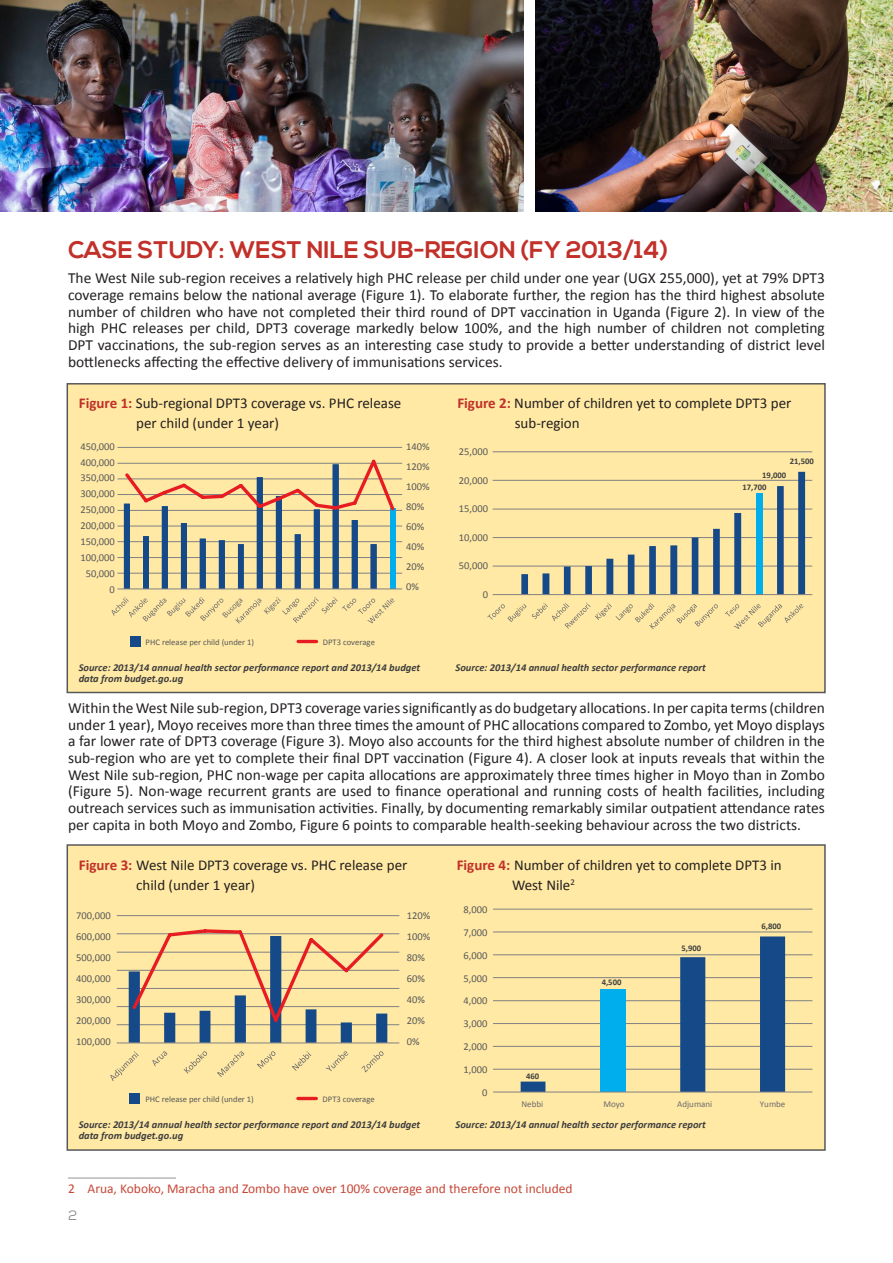
<style>
.page{position:relative;width:893px;height:1263px;background:#fff}
.page>*{position:absolute;margin:0;border:0;box-sizing:border-box;transform-origin:0 0}
.HEADING_2{font:700 24px "Nexa";color:#c13029}
.BODY{font:15.45px/16.6px "Calibri";color:#231f20;text-align:justify}
.t1{font:15px/19.5px "Calibri";color:#231f20}
.FOOTNOTE{font:13.5px "Calibri";color:#c74737}
.HEADING_1{font:13.5px "Nexa";color:#808285}
.FOOTNOTE-2{font:italic 700 10.5px/11.4px "Calibri";color:#3e3e3f}
.t2{font:10.5px/21px "Calibri";color:#58595b}
.t3{font:9px "Calibri";color:#6c6c6c}
.t4{font:8.55px "Calibri";color:#595959}
.t5{font:700 8.55px "Calibri";color:#404040}
.s1{font-weight:700;color:#c13029}
</style>
<div class="page">
<hr style="left:68px;top:1178px;width:108px;height:1px;background:#939598">
<img style="left:0;top:0;width:523px;height:212px">
<img style="left:536px;top:0;width:357px;height:212px">
<div style="left:67px;top:383px;width:759px;height:310px;background:#ffe9a4;border:2px solid #57585a"></div>
<hr style="left:117px;top:573px;width:285px;height:1px;background:#808184">
<hr style="left:117px;top:557px;width:285px;height:1px;background:#808184">
<hr style="left:117px;top:541px;width:285px;height:1px;background:#808184">
<hr style="left:117px;top:526px;width:285px;height:1px;background:#808184">
<hr style="left:117px;top:510px;width:285px;height:1px;background:#808184">
<hr style="left:117px;top:494px;width:285px;height:1px;background:#808184">
<hr style="left:117px;top:479px;width:285px;height:1px;background:#808184">
<hr style="left:117px;top:463px;width:285px;height:1px;background:#808184">
<hr style="left:117px;top:447px;width:285px;height:1px;background:#808184">
<hr style="left:117px;top:589px;width:285px;height:1px;background:#808184">
<svg style="left:122px;top:459px;width:275px;height:130px"></svg>
<svg style="left:112px;top:597px;width:282px;height:26px"></svg>
<hr style="left:298px;top:640px;width:19px;height:3px;background:#e71c23">
<div style="left:130px;top:636px;width:10px;height:11px;background:#154988"></div>
<hr style="left:493px;top:566px;width:319px;height:1px;background:#808184">
<hr style="left:493px;top:537px;width:319px;height:1px;background:#808184">
<hr style="left:493px;top:509px;width:319px;height:1px;background:#808184">
<hr style="left:493px;top:480px;width:319px;height:1px;background:#808184">
<hr style="left:493px;top:451px;width:319px;height:1px;background:#808184">
<svg style="left:521px;top:472px;width:284px;height:122px"></svg>
<hr style="left:493px;top:594px;width:319px;height:1px;background:#808184">
<svg style="left:487px;top:603px;width:231px;height:26px"></svg>
<svg style="left:725px;top:604px;width:78px;height:25px"></svg>
<div style="left:67px;top:844px;width:759px;height:307px;background:#ffe9a4;border:2px solid #57585a"></div>
<hr style="left:117px;top:1024px;width:282px;height:1px;background:#808184">
<hr style="left:117px;top:1006px;width:282px;height:1px;background:#808184">
<hr style="left:117px;top:988px;width:282px;height:1px;background:#808184">
<hr style="left:117px;top:970px;width:282px;height:1px;background:#808184">
<hr style="left:117px;top:952px;width:282px;height:1px;background:#808184">
<hr style="left:117px;top:933px;width:282px;height:1px;background:#808184">
<hr style="left:117px;top:915px;width:282px;height:1px;background:#808184">
<hr style="left:117px;top:1043px;width:282px;height:1px;background:#808184">
<svg style="left:129px;top:929px;width:258px;height:114px"></svg>
<svg style="left:110px;top:1051px;width:29px;height:30px"></svg>
<svg style="left:152px;top:1051px;width:15px;height:15px"></svg>
<svg style="left:184px;top:1051px;width:23px;height:22px"></svg>
<svg style="left:217px;top:1051px;width:27px;height:26px"></svg>
<svg style="left:257px;top:1051px;width:18px;height:18px"></svg>
<svg style="left:292px;top:1051px;width:19px;height:20px"></svg>
<svg style="left:326px;top:1051px;width:22px;height:20px"></svg>
<svg style="left:361px;top:1051px;width:22px;height:21px"></svg>
<hr style="left:298px;top:1097px;width:18px;height:3px;background:#e71c23">
<div style="left:130px;top:1093px;width:10px;height:11px;background:#154988"></div>
<hr style="left:493px;top:1069px;width:319px;height:1px;background:#808184">
<hr style="left:493px;top:1046px;width:319px;height:1px;background:#808184">
<hr style="left:493px;top:1023px;width:319px;height:1px;background:#808184">
<hr style="left:493px;top:1000px;width:319px;height:1px;background:#808184">
<hr style="left:493px;top:977px;width:319px;height:1px;background:#808184">
<hr style="left:493px;top:954px;width:319px;height:1px;background:#808184">
<hr style="left:493px;top:932px;width:319px;height:1px;background:#808184">
<hr style="left:493px;top:909px;width:319px;height:1px;background:#808184">
<svg style="left:521px;top:936px;width:264px;height:156px"></svg>
<hr style="left:493px;top:1092px;width:319px;height:1px;background:#808184">
<p class="HEADING_2" style="left:68px;top:236px;width:602px">CASE STUDY: WEST NILE SUB-REGION (FY 2013/14)</p>
<p class="BODY" style="left:68px;top:270px;width:758px">The West Nile sub-region receives a relatively high PHC release per child under one year (UGX 255,000), yet at 79% DPT3 coverage remains below the national average (Figure 1). To elaborate further, the region has the third highest absolute number of children who have not completed their third round of DPT vaccination in Uganda (Figure 2). In view of the high PHC releases per child, DPT3 coverage markedly below 100%, and the high number of children not completing DPT vaccinations, the sub-region serves as an interesting case study to provide a better understanding of district level bottlenecks affecting the effective delivery of immunisations services.</p>
<p class="t1" style="left:136px;top:393px;width:267px;text-indent:-57px"><span class="s1">Figure 1:</span> Sub-regional DPT3 coverage vs. PHC release per child (under 1 year)</p>
<p class="t1" style="left:515px;top:393px;width:278px;text-indent:-57px"><span class="s1">Figure 2:</span> Number of children yet to complete DPT3 per sub-region</p>
<p class="t2" style="left:80px;top:438px;width:36px;line-height:15.9px;text-align:right">450,000<br>400,000<br>350,000<br>300,000<br>250,000<br>200,000<br>150,000<br>100,000<br>50,000<br>0</p>
<p class="t4" style="left:146px;top:637px;width:110px">PHC release per child (under 1)</p>
<p class="t4" style="left:323px;top:637px;width:54px">DPT3 coverage</p>
<p class="t2" style="left:406px;top:436px;width:25px;line-height:20.1px">140%<br>120%<br>100%<br>80%<br>60%<br>40%<br>20%<br>0%</p>
<p class="t2" style="left:459px;top:441px;width:31px">25,000</p>
<p class="t2" style="left:459px;top:469px;width:31px">20,000</p>
<p class="t2" style="left:459px;top:498px;width:31px">15,000</p>
<p class="t2" style="left:459px;top:526px;width:31px">10,000</p>
<p class="t2" style="left:459px;top:555px;width:31px">50,000</p>
<p class="t2" style="left:483px;top:583px;width:7px">0</p>
<p class="FOOTNOTE-2" style="left:79px;top:661px;width:343px">Source: 2013/14 annual health sector performance report and 2013/14 budget data from budget.go.ug</p>
<p class="FOOTNOTE-2" style="left:455px;top:661px;width:252px">Source: 2013/14 annual health sector performance report</p>
<p class="t5" style="left:790px;top:455px;width:26px">21,500</p>
<p class="t5" style="left:762px;top:470px;width:26px">19,000</p>
<p class="t5" style="left:742px;top:482px;width:26px">17,700</p>
<p class="BODY" style="left:68px;top:699px;width:758px">Within the West Nile sub-region, DPT3 coverage varies significantly as do budgetary allocations. In per capita terms (children under 1 year), Moyo receives more than three times the amount of PHC allocations compared to Zombo, yet Moyo displays a far lower rate of DPT3 coverage (Figure 3). Moyo also accounts for the third highest absolute number of children in the sub-region who are yet to complete their final DPT vaccination (Figure 4). A closer look at inputs reveals that within the West Nile sub-region, PHC non-wage per capita allocations are approximately three times higher in Moyo than in Zombo (Figure 5). Non-wage recurrent grants are used to finance operational and running costs of health facilities, including outreach services such as immunisation activities. Finally, by documenting remarkably similar outpatient attendance rates per capita in both Moyo and Zombo, Figure 6 points to comparable health-seeking behaviour across the two districts.</p>
<p class="t1" style="left:136px;top:856px;width:273px;text-indent:-57px"><span class="s1">Figure 3:</span> West Nile DPT3 coverage vs. PHC release per child (under 1 year)</p>
<p class="t1" style="left:512px;top:856px;width:271px;text-indent:-55px"><span class="s1">Figure 4:</span> Number of children yet to complete DPT3 in<br>West Nile<sup>2</sup></p>
<p class="t2" style="left:407px;top:905px;width:25px">120%<br>100%<br>80%<br>60%<br>40%<br>20%<br>0%</p>
<p class="t2" style="left:463px;top:898px;width:25px;line-height:23px;text-align:right">8,000<br>7,000<br>6,000<br>5,000<br>4,000<br>3,000<br>2,000<br>1,000<br>0</p>
<p class="t2" style="left:76px;top:905px;width:36px;text-align:justify">700,000<br>600,000<br>500,000<br>400,000<br>300,000<br>200,000<br>100,000</p>
<p class="t5" style="left:761px;top:921px;width:21px">6,800</p>
<p class="t5" style="left:682px;top:943px;width:21px">5,900</p>
<p class="t5" style="left:602px;top:977px;width:21px">4,500</p>
<p class="t5" style="left:526px;top:1070px;width:15px">460</p>
<p class="t4" style="left:145px;top:1093px;width:110px">PHC release per child (under 1)</p>
<p class="t4" style="left:323px;top:1093px;width:54px">DPT3 coverage</p>
<p class="t3" style="left:521px;top:1098px;width:23px">Nebbi</p>
<p class="t3" style="left:603px;top:1098px;width:23px">Moyo</p>
<p class="t3" style="left:677px;top:1098px;width:37px">Adjumani</p>
<p class="t3" style="left:760px;top:1098px;width:27px">Yumbe</p>
<p class="FOOTNOTE-2" style="left:79px;top:1119px;width:343px">Source: 2013/14 annual health sector performance report and 2013/14 budget data from budget.go.ug</p>
<p class="FOOTNOTE-2" style="left:455px;top:1119px;width:252px">Source: 2013/14 annual health sector performance report</p>
<p class="FOOTNOTE" style="left:68px;top:1179px;width:506px">2 Arua, Koboko, Maracha and Zombo have over 100% coverage and therefore not included</p>
<p class="HEADING_1" style="left:68px;top:1207px;width:11px">2</p>
</div>
